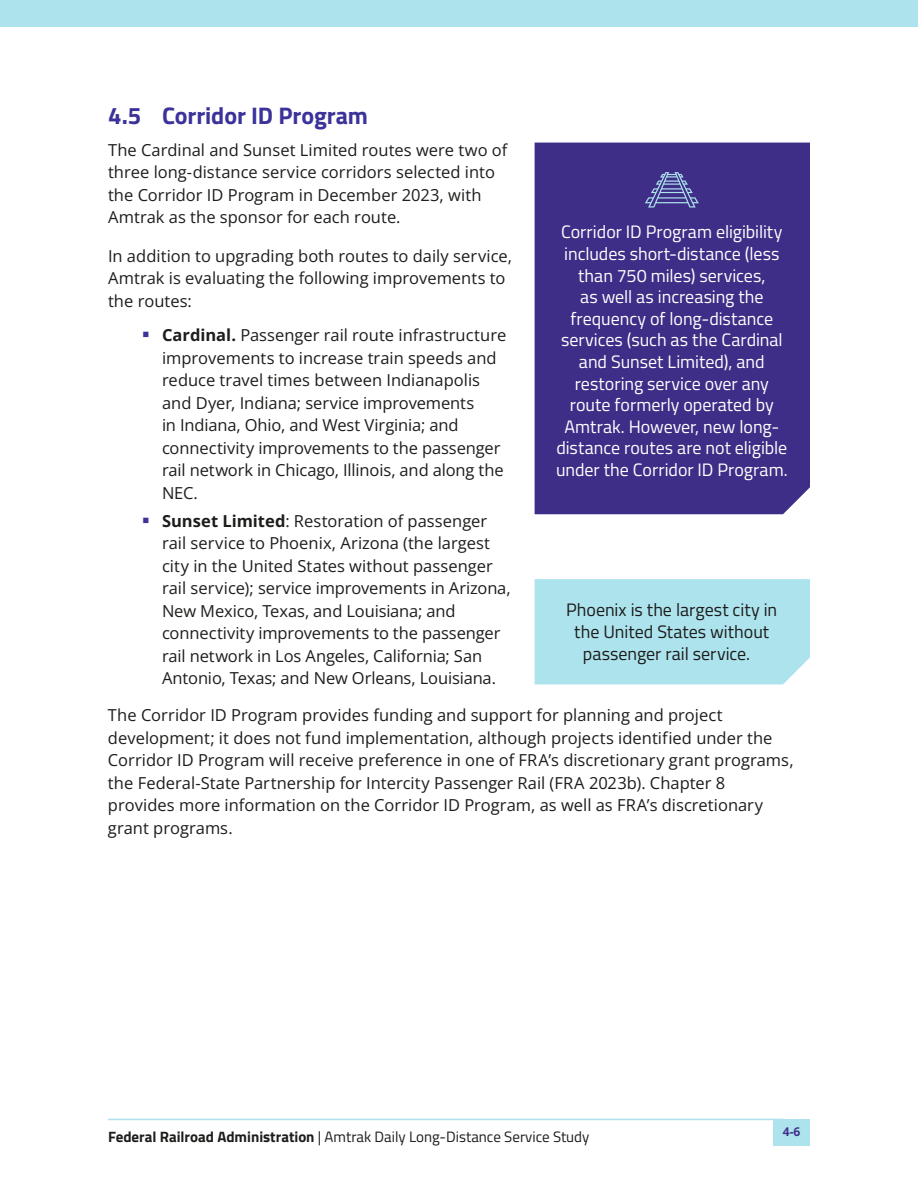
<style>
.page{position:relative;width:918px;height:1188px;background:#fff}
.page>*{position:absolute;margin:0;border:0;box-sizing:border-box;transform-origin:0 0}
.t1{font:700 24px "Titillium Web";letter-spacing:-.005em;color:#3b3399}
.t2{font:18px/21.6px "Titillium Web";letter-spacing:-.005em;color:#fff;text-align:center}
.t3{font:18px/21.6px "Titillium Web";color:#1d1d1b;text-align:center}
.t4{font:16.5px/22.5px "Open Sans";color:#1d1d1b}
.t5{font:15px "Titillium Web";color:#1d1d1b}
.t6{font:700 12px "Open Sans";color:#403088}
.s1{color:#3b3399}
.s2{font-weight:700}
</style>
<div class="page">
<div style="left:0;top:0;width:918px;height:27px;background:#ade3ed"></div>
<hr style="left:108px;top:1119px;width:675px;height:1px;background:#ade3ed">
<div style="left:773px;top:1119px;width:37px;height:27px;background:#ade3ed"></div>
<div style="left:535px;top:579px;width:275px;height:105px;background:#ade3ed"></div>
<div style="left:535px;top:143px;width:275px;height:371px;background:#3f2e87"></div>
<svg style="left:645px;top:172px;width:54px;height:36px"></svg>
<h1 class="t1" style="left:108px;top:98px;width:262px">4.5 Corridor ID Program</h1>
<p class="t4" style="left:108px;top:138px;width:401px">The Cardinal and Sunset Limited routes were two of three long-distance service corridors selected into the Corridor ID Program in December 2023, with Amtrak as the sponsor for each route.</p>
<p class="t4" style="left:108px;top:244px;width:405px">In addition to upgrading both routes to daily service,<br>Amtrak is evaluating the following improvements to the routes:</p>
<p class="t4" style="left:162px;top:324px;width:346px;text-indent:-20px"><span class="s1">▪</span> <span class="s2">Cardinal.</span> Passenger rail route infrastructure improvements to increase train speeds and reduce travel times between Indianapolis and Dyer, Indiana; service improvements<br>in Indiana, Ohio, and West Virginia; and connectivity improvements to the passenger rail network in Chicago, Illinois, and along the NEC.</p>
<p class="t4" style="left:162px;top:509px;width:350px;text-indent:-20px"><span class="s1">▪</span> <span class="s2">Sunset Limited</span>: Restoration of passenger rail service to Phoenix, Arizona (the largest city in the United States without passenger rail service); service improvements in Arizona, New Mexico, Texas, and Louisiana; and connectivity improvements to the passenger rail network in Los Angeles, California; San Antonio, Texas; and New Orleans, Louisiana.</p>
<p class="t4" style="left:108px;top:703px;width:687px">The Corridor ID Program provides funding and support for planning and project development; it does not fund implementation, although projects identified under the Corridor ID Program will receive preference in one of FRA’s discretionary grant programs, the Federal-State Partnership for Intercity Passenger Rail (FRA 2023b). Chapter 8 provides more information on the Corridor ID Program, as well as FRA’s discretionary grant programs.</p>
<p class="t2" style="left:556px;top:220px;width:233px">Corridor ID Program eligibility includes short-distance (less than 750 miles) services,<br>as well as increasing the frequency of long-distance services (such as the Cardinal and Sunset Limited), and restoring service over any route formerly operated by<br>Amtrak. However, new long&shy;distance routes are not eligible under the Corridor ID Program.</p>
<p class="t3" style="left:566px;top:598px;width:212px">Phoenix is the largest city in the United States without passenger rail service.</p>
<p class="t5" style="left:108px;top:1126px;width:483px"><span class="s2">Federal Railroad Administration</span> | Amtrak Daily Long-Distance Service Study</p>
<p class="t6" style="left:783px;top:1124px;width:19px">4-6</p>
</div>
